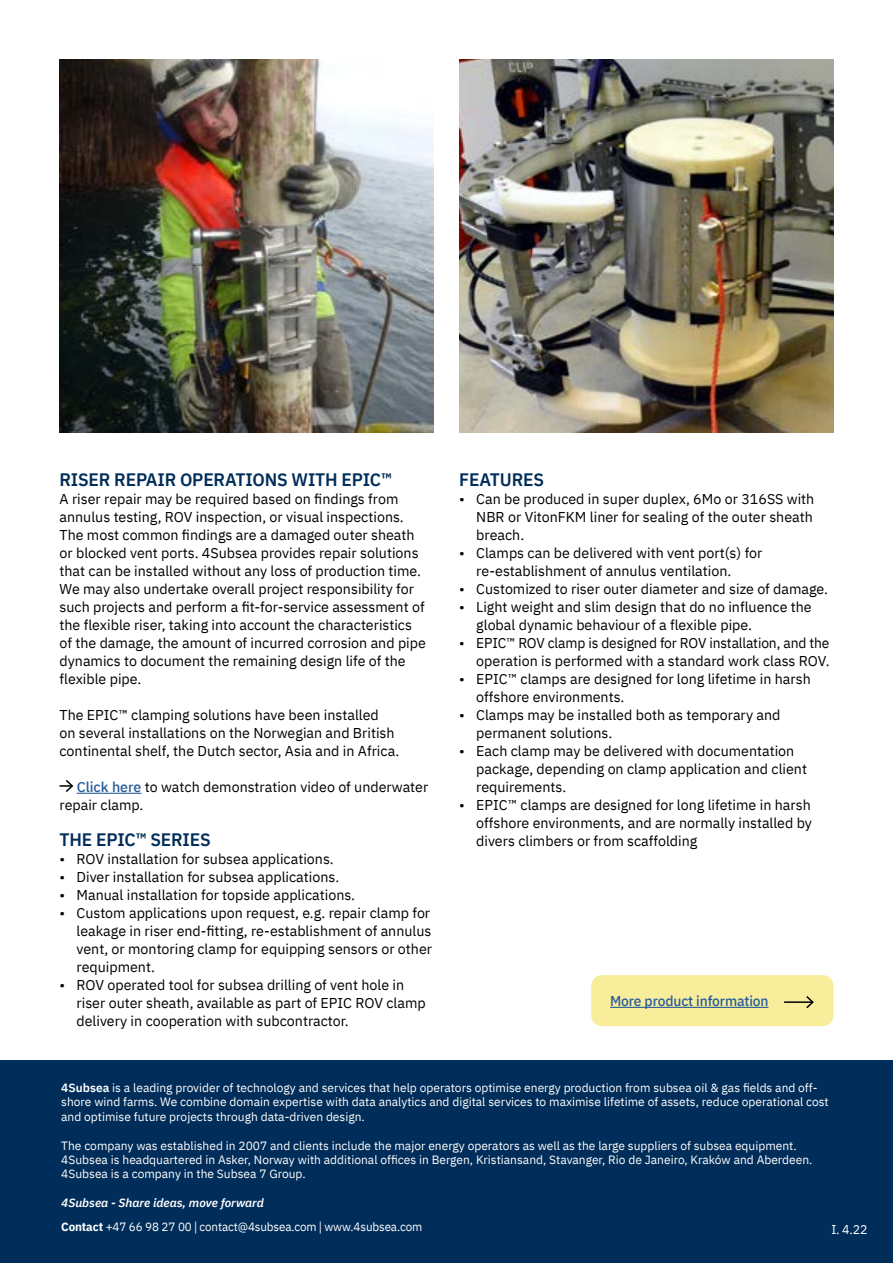
<style>
.page{position:relative;width:893px;height:1263px;background:#fff}
.page>*{position:absolute;margin:0;border:0;box-sizing:border-box;transform-origin:0 0}
.t1{font:600 18px "IBM Plex Sans";letter-spacing:-.01em;color:#002d59}
.t2{font:14.25px/18px "IBM Plex Sans";color:#000}
.t3{font:500 14.25px "IBM Plex Sans";letter-spacing:-.01em;color:#265b9b}
.t4{font:12.75px "IBM Plex Sans";color:#fff}
.t5{font:12px/14.4px "IBM Plex Sans";color:#fff}
.t6{font:italic 600 12px "IBM Plex Sans";color:#fff}
.s1{font-weight:500;color:#265b9b}
.s2{font-weight:600}
.s3{font-weight:700}
.s4{font-family:"Helvetica Neue LT Pro"}
</style>
<div class="page">
<hr style="left:77px;top:793px;width:65px;height:1px;background:#265b9b">
<svg style="left:60px;top:780px;width:14px;height:12px"></svg>
<div style="left:0;top:1060px;width:893px;height:203px;background:#002d59"></div>
<div style="left:591px;top:975px;width:242px;height:51px;background:#f8ed9b;border-radius:11px"></div>
<hr style="left:610px;top:1007px;width:158px;height:1px;background:#265b9b">
<hr style="left:784px;top:1001px;width:29px;height:2px;background:#000">
<svg style="left:805px;top:996px;width:9px;height:13px"></svg>
<img style="left:459px;top:60px;width:374px;height:372px">
<img style="left:60px;top:60px;width:374px;height:372px">
<p class="t1" style="left:60px;top:472px;width:334px">RISER REPAIR OPERATIONS WITH EPIC™</p>
<p class="t2" style="left:60px;top:489px;width:368px">A riser repair may be required based on findings from annulus testing, ROV inspection, or visual inspections.<br>The most common findings are a damaged outer sheath or blocked vent ports. 4Subsea provides repair solutions that can be installed without any loss of production time.<br>We may also undertake overall project responsibility for such projects and perform a fit-for-service assessment of the flexible riser, taking into account the characteristics of the damage, the amount of incurred corrosion and pipe dynamics to document the remaining design life of the flexible pipe.</p>
<p class="t2" style="left:60px;top:707px;width:341px">The EPIC™ clamping solutions have been installed<br>on several installations on the Norwegian and British continental shelf, the Dutch sector, Asia and in Africa.</p>
<p class="t2" style="left:60px;top:779px;width:370px;text-indent:17px"><span class="s1">Click here</span> to watch demonstration video of underwater repair clamp.</p>
<p class="t1" style="left:60px;top:832px;width:153px">THE EPIC™ SERIES</p>
<p class="t2" style="left:60px;top:851px;width:276px">• ROV installation for subsea applications.</p>
<p class="t2" style="left:60px;top:869px;width:281px">• Diver installation for subsea applications.</p>
<p class="t2" style="left:60px;top:887px;width:297px">• Manual installation for topside applications.</p>
<p class="t2" style="left:77px;top:905px;width:357px;text-indent:-17px">• Custom applications upon request, e.g. repair clamp for leakage in riser end-fitting, re-establishment of annulus vent, or montoring clamp for equipping sensors or other requipment.</p>
<p class="t2" style="left:77px;top:977px;width:351px;text-indent:-17px">• ROV operated tool for subsea drilling of vent hole in riser outer sheath, available as part of EPIC ROV clamp delivery in cooperation with subcontractor.</p>
<p class="t1" style="left:459px;top:472px;width:86px">FEATURES</p>
<p class="t2" style="left:476px;top:491px;width:340px;text-align:justify;text-indent:-17px">• Can be produced in super duplex, 6Mo or 316SS with NBR or VitonFKM liner for sealing of the outer sheath breach.</p>
<p class="t2" style="left:476px;top:545px;width:288px;text-indent:-17px">• Clamps can be delivered with vent port(s) for re-establishment of annulus ventilation.</p>
<p class="t2" style="left:459px;top:581px;width:370px">• Customized to riser outer diameter and size of damage.</p>
<p class="t2" style="left:476px;top:599px;width:337px;text-indent:-17px">• Light weight and slim design that do no influence the global dynamic behaviour of a flexible pipe.</p>
<p class="t2" style="left:459px;top:635px;width:372px;text-align:right">• EPIC™ ROV clamp is designed for ROV installation, and the operation is performed with a standard work class ROV.</p>
<p class="t2" style="left:476px;top:671px;width:336px;text-indent:-17px">• EPIC™ clamps are designed for long lifetime in harsh offshore environments.</p>
<p class="t2" style="left:476px;top:707px;width:306px;text-indent:-17px">• Clamps may be installed both as temporary and permanent solutions.</p>
<p class="t2" style="left:476px;top:743px;width:332px;text-indent:-17px">• Each clamp may be delivered with documentation package, depending on clamp application and client requirements.</p>
<p class="t2" style="left:476px;top:797px;width:337px;text-align:justify;text-indent:-17px">• EPIC™ clamps are designed for long lifetime in harsh offshore environments, and are normally installed by divers climbers or from scaffolding</p>
<p class="t3" style="left:610px;top:995px;width:160px">More product information</p>
<p class="t5" style="left:61px;top:1079px;width:769px"><span class="s2">4Subsea</span> is a leading provider of technology and services that help operators optimise energy production from subsea oil &amp; gas fields and off&shy;shore wind farms. We combine domain expertise with data analytics and digital services to maximise lifetime of assets, reduce operational cost and optimise future projects through data-driven design.</p>
<p class="t5" style="left:61px;top:1139px;width:753px">The company was established in 2007 and clients include the major energy operators as well as the large suppliers of subsea equipment.<br>4Subsea is headquartered in Asker, Norway with additional offices in Bergen, Kristiansand, Stavanger, Rio de Janeiro, Kraków and Aberdeen.<br>4Subsea is a company in the Subsea 7 Group.</p>
<p class="t6" style="left:61px;top:1198px;width:204px">4Subsea - Share ideas, move forward</p>
<p class="t5" style="left:61px;top:1220px;width:363px"><span class="s3">Contact</span> +47 66 98 27 00 <span class="s4">|</span> contact@4subsea.com <span class="s4">|</span> www.4subsea.com</p>
<p class="t4" style="left:831px;top:1224px;width:38px">I. 4.22</p>
</div>
